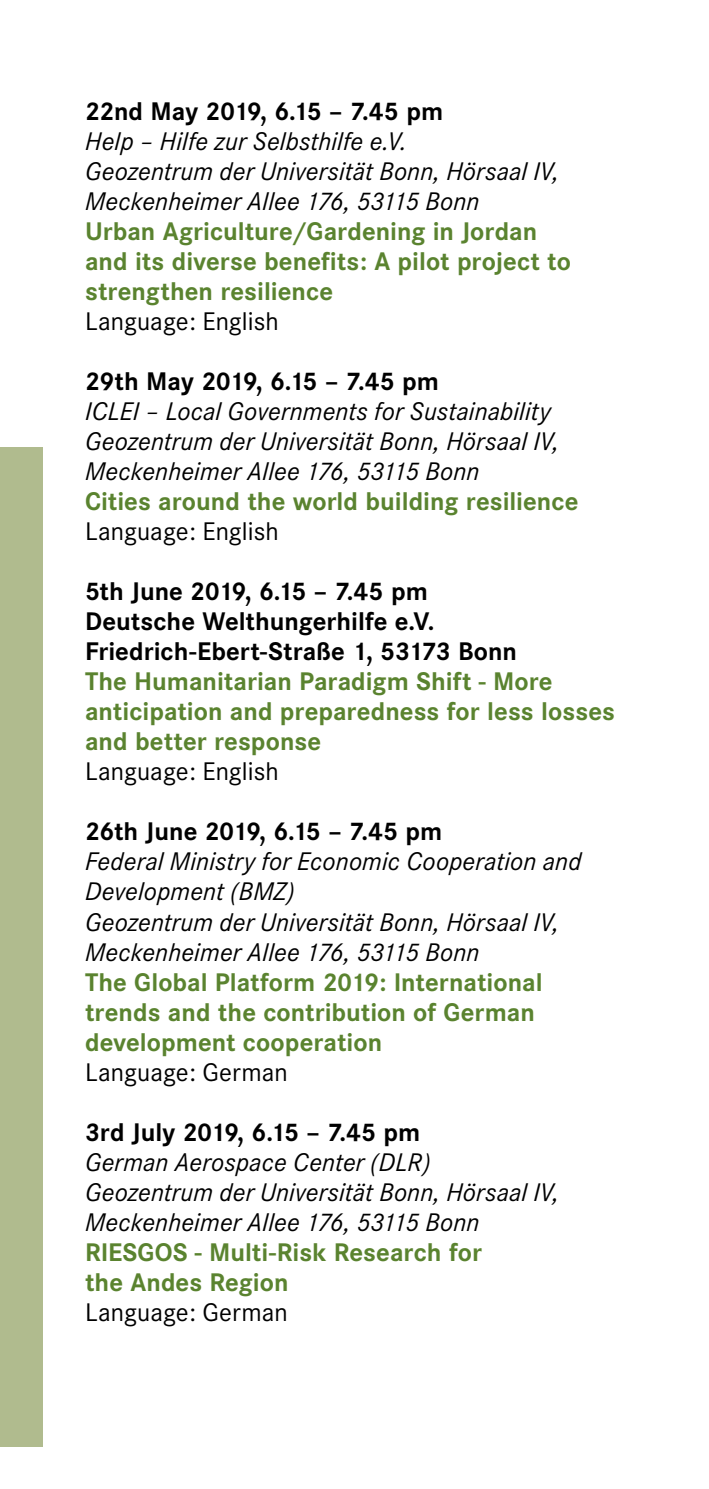
<style>
.page{position:relative;width:709px;height:1489px;background:#fff}
.page>*{position:absolute;margin:0;border:0;box-sizing:border-box;transform-origin:0 0}
.t1{font:italic 25px/30px "Corporate SBQ";letter-spacing:.005em;color:#000}
.t2{font:700 25px/30px "Corporate SBQ";color:#5a832f}
.t3{font:700 25px/30px "Corporate SBQ";color:#000}
.t4{font:25px "Corporate SBQ";letter-spacing:.005em;color:#000}
</style>
<div class="page">
<div style="left:0;top:446px;width:43px;height:1000px;background:#b0bb8e"></div>
<p class="t3" style="left:85px;top:97px;width:359px">22nd May 2019, 6.15 – 7.45 pm</p>
<p class="t1" style="left:85px;top:126px;width:475px">Help – Hilfe zur Selbsthilfe e.V.<br>Geozentrum der Universität Bonn, Hörsaal IV,<br>Meckenheimer Allee 176, 53115 Bonn</p>
<p class="t2" style="left:85px;top:217px;width:487px">Urban Agriculture/Gardening in Jordan and its diverse benefits: A pilot project to strengthen resilience</p>
<p class="t4" style="left:85px;top:307px;width:195px">Language: English</p>
<p class="t3" style="left:85px;top:367px;width:355px">29th May 2019, 6.15 – 7.45 pm</p>
<p class="t1" style="left:85px;top:396px;width:475px">ICLEI – Local Governments for Sustainability<br>Geozentrum der Universität Bonn, Hörsaal IV,<br>Meckenheimer Allee 176, 53115 Bonn</p>
<p class="t2" style="left:85px;top:487px;width:495px">Cities around the world building resilience</p>
<p class="t4" style="left:85px;top:517px;width:195px">Language: English</p>
<p class="t3" style="left:85px;top:577px;width:433px">5th June 2019, 6.15 – 7.45 pm<br>Deutsche Welthungerhilfe e.V.<br>Friedrich-Ebert-Straße 1, 53173 Bonn</p>
<p class="t2" style="left:85px;top:667px;width:531px">The Humanitarian Paradigm Shift - More anticipation and preparedness for less losses and better response</p>
<p class="t4" style="left:85px;top:757px;width:195px">Language: English</p>
<p class="t3" style="left:85px;top:817px;width:359px">26th June 2019, 6.15 – 7.45 pm</p>
<p class="t1" style="left:85px;top:846px;width:498px">Federal Ministry for Economic Cooperation and Development (BMZ)<br>Geozentrum der Universität Bonn, Hörsaal IV, Meckenheimer Allee 176, 53115 Bonn</p>
<p class="t2" style="left:85px;top:967px;width:459px">The Global Platform 2019: International trends and the contribution of German development cooperation</p>
<p class="t4" style="left:85px;top:1057px;width:204px">Language: German</p>
<p class="t3" style="left:85px;top:1117px;width:337px">3rd July 2019, 6.15 – 7.45 pm</p>
<p class="t1" style="left:85px;top:1146px;width:475px">German Aerospace Center (DLR)<br>Geozentrum der Universität Bonn, Hörsaal IV,<br>Meckenheimer Allee 176, 53115 Bonn</p>
<p class="t2" style="left:85px;top:1237px;width:398px">RIESGOS - Multi-Risk Research for the Andes Region</p>
<p class="t4" style="left:85px;top:1297px;width:204px">Language: German</p>
</div>
